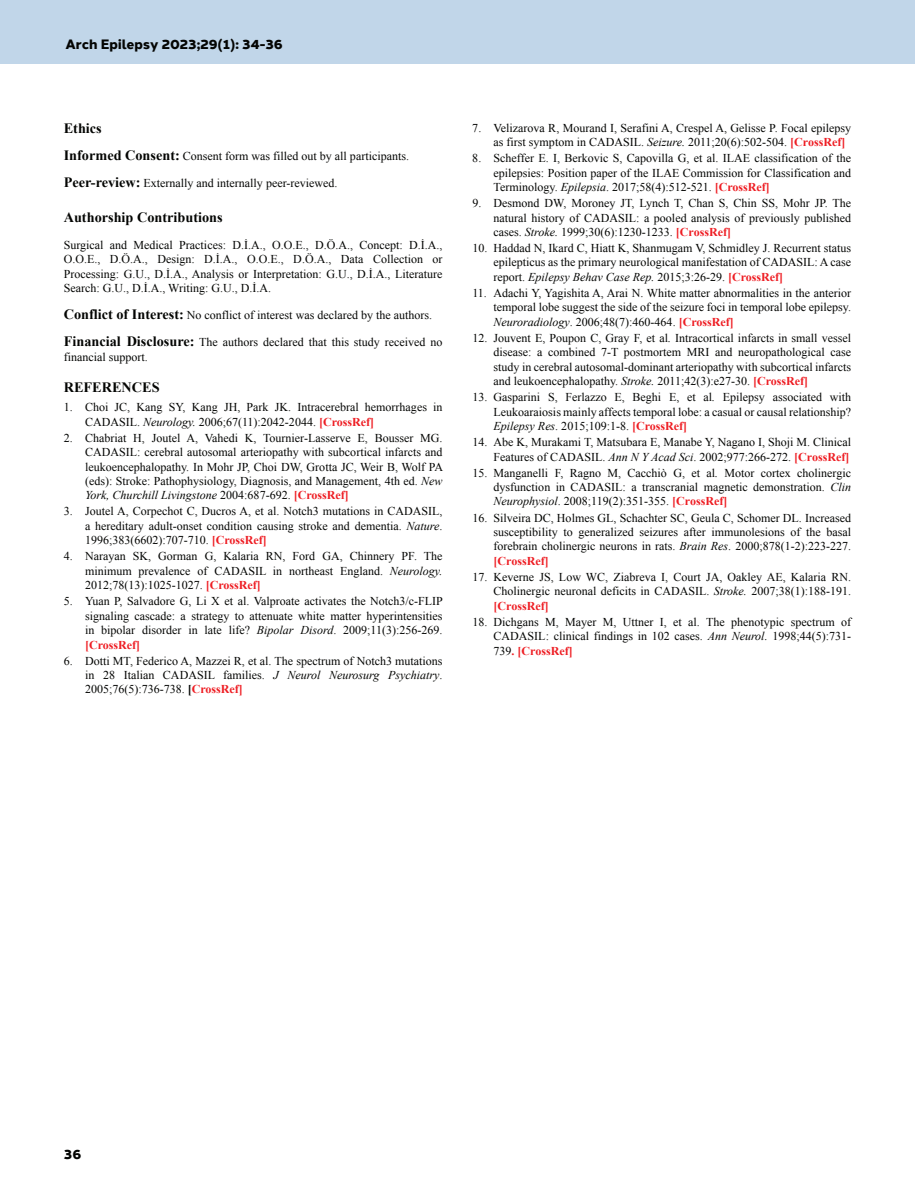
<style>
.page{position:relative;width:915px;height:1191px;background:#fff}
.page>*{position:absolute;margin:0;border:0;box-sizing:border-box;transform-origin:0 0}
.t1{font:700 14.25px "Times New Roman";color:#040503}
.t2{font:800 13.5px "Halcom";color:#040503}
.t3{font:12px/14.4px "Times New Roman";color:#040503;text-align:justify}
.s1{font-weight:700;font-size:14.25px}
.s2{font-style:italic}
.s3{font-weight:700;color:#ee1d23}
.s4{font-weight:700}
</style>
<div class="page">
<div style="left:0;top:0;width:914px;height:64px;background:#c1d6e9"></div>
<p class="t2" style="left:65px;top:33px;width:219px">Arch Epilepsy 2023;29(1): 34-36</p>
<p class="t1" style="left:64px;top:118px;width:40px">Ethics</p>
<p class="t3" style="left:64px;top:149px;width:346px"><span class="s1">Informed Consent:</span> Consent form was filled out by all participants.</p>
<p class="t3" style="left:64px;top:176px;width:275px"><span class="s1">Peer-review:</span> Externally and internally peer-reviewed.</p>
<p class="t1" style="left:64px;top:207px;width:160px">Authorship Contributions</p>
<p class="t3" style="left:64px;top:237px;width:380px">Surgical and Medical Practices: D.İ.A., O.O.E., D.Ö.A., Concept: D.İ.A., O.O.E., D.Ö.A., Design: D.İ.A., O.O.E., D.Ö.A., Data Collection or Processing: G.U., D.İ.A., Analysis or Interpretation: G.U., D.İ.A., Literature Search: G.U., D.İ.A., Writing: G.U., D.İ.A.</p>
<p class="t3" style="left:64px;top:308px;width:369px"><span class="s1">Conflict of Interest:</span> No conflict of interest was declared by the authors.</p>
<p class="t3" style="left:64px;top:335px;width:380px"><span class="s1">Financial Disclosure:</span> The authors declared that this study received no financial support.</p>
<p class="t1" style="left:64px;top:377px;width:97px">REFERENCES</p>
<p class="t3" style="left:85px;top:400px;width:359px;text-indent:-21px">1. Choi JC, Kang SY, Kang JH, Park JK. Intracerebral hemorrhages in<br>CADASIL. <span class="s2">Neurology.</span> 2006;67(11):2042-2044. <span class="s3">[CrossRef]</span></p>
<p class="t3" style="left:85px;top:430px;width:359px;text-indent:-21px">2. Chabriat H, Joutel A, Vahedi K, Tournier-Lasserve E, Bousser MG.<br>CADASIL: cerebral autosomal arteriopathy with subcortical infarcts and leukoencephalopathy. In Mohr JP, Choi DW, Grotta JC, Weir B, Wolf PA (eds): Stroke: Pathophysiology, Diagnosis, and Management, 4th ed. <span class="s2">New York, Churchill Livingstone</span> 2004:687-692. <span class="s3">[CrossRef]</span></p>
<p class="t3" style="left:85px;top:504px;width:359px;text-indent:-21px">3. Joutel A, Corpechot C, Ducros A, et al. Notch3 mutations in CADASIL, a hereditary adult-onset condition causing stroke and dementia. <span class="s2">Nature</span>.<br>1996;383(6602):707-710. <span class="s3">[CrossRef]</span></p>
<p class="t3" style="left:85px;top:549px;width:359px;text-indent:-21px">4. Narayan SK, Gorman G, Kalaria RN, Ford GA, Chinnery PF. The minimum prevalence of CADASIL in northeast England. <span class="s2">Neurology.<br></span>2012;78(13):1025-1027. <span class="s3">[CrossRef]</span></p>
<p class="t3" style="left:85px;top:594px;width:359px;text-indent:-21px">5. Yuan P, Salvadore G, Li X et al. Valproate activates the Notch3/c-FLIP signaling cascade: a strategy to attenuate white matter hyperintensities in bipolar disorder in late life? <span class="s2">Bipolar Disord</span>. 2009;11(3):256-269. <span class="s3">[CrossRef]</span></p>
<p class="t3" style="left:85px;top:653px;width:359px;text-indent:-21px">6. Dotti MT, Federico A, Mazzei R, et al. The spectrum of Notch3 mutations in 28 Italian CADASIL families. <span class="s2">J Neurol Neurosurg Psychiatry</span>.<br>2005;76(5):736-738. <span class="s4">[</span><span class="s3">CrossRef]</span></p>
<p class="t3" style="left:493px;top:120px;width:359px;text-indent:-21px">7. Velizarova R, Mourand I, Serafini A, Crespel A, Gelisse P. Focal epilepsy as first symptom in CADASIL. <span class="s2">Seizure.</span> 2011;20(6):502-504. <span class="s3">[CrossRef]</span></p>
<p class="t3" style="left:493px;top:151px;width:359px;text-indent:-21px">8. Scheffer E. I, Berkovic S, Capovilla G, et al. ILAE classification of the epilepsies: Position paper of the ILAE Commission for Classification and Terminology. <span class="s2">Epilepsia</span>. 2017;58(4):512-521. <span class="s3">[CrossRef]</span></p>
<p class="t3" style="left:493px;top:196px;width:359px;text-indent:-21px">9. Desmond DW, Moroney JT, Lynch T, Chan S, Chin SS, Mohr JP. The natural history of CADASIL: a pooled analysis of previously published cases. <span class="s2">Stroke.</span> 1999;30(6):1230-1233. <span class="s3">[CrossRef]</span></p>
<p class="t3" style="left:493px;top:241px;width:359px;text-indent:-21px">10. Haddad N, Ikard C, Hiatt K, Shanmugam V, Schmidley J. Recurrent status epilepticus as the primary neurological manifestation of CADASIL: A case report. <span class="s2">Epilepsy Behav Case Rep.</span> 2015;3:26-29. <span class="s3">[CrossRef]</span></p>
<p class="t3" style="left:493px;top:285px;width:359px;text-indent:-21px">11. Adachi Y, Yagishita A, Arai N. White matter abnormalities in the anterior temporal lobe suggest the side of the seizure foci in temporal lobe epilepsy.<br><span class="s2">Neuroradiology</span>. 2006;48(7):460-464. <span class="s3">[CrossRef]</span></p>
<p class="t3" style="left:493px;top:330px;width:359px;text-indent:-21px">12. Jouvent E, Poupon C, Gray F, et al<span class="s2">.</span> Intracortical infarcts in small vessel disease: a combined 7-T postmortem MRI and neuropathological case study in cerebral autosomal-dominant arteriopathy with subcortical infarcts and leukoencephalopathy. <span class="s2">Stroke.</span> 2011;42(3):e27-30. <span class="s3">[CrossRef]</span></p>
<p class="t3" style="left:493px;top:390px;width:359px;text-indent:-21px">13. Gasparini S, Ferlazzo E, Beghi E, et al<span class="s2">.</span> Epilepsy associated with Leukoaraiosis mainly affects temporal lobe: a casual or causal relationship?<br><span class="s2">Epilepsy Res</span>. 2015;109:1-8. <span class="s3">[CrossRef]</span></p>
<p class="t3" style="left:472px;top:435px;width:380px;text-align:right">14. Abe K, Murakami T, Matsubara E, Manabe Y, Nagano I, Shoji M. Clinical<br>Features of CADASIL. <span class="s2">Ann N Y Acad Sci</span>. 2002;977:266-272. <span class="s3">[CrossRef]</span></p>
<p class="t3" style="left:493px;top:465px;width:359px;text-indent:-21px">15. Manganelli F, Ragno M, Cacchiò G, et al<span class="s2">.</span> Motor cortex cholinergic dysfunction in CADASIL: a transcranial magnetic demonstration. <span class="s2">Clin Neurophysiol</span>. 2008;119(2):351-355. <span class="s3">[CrossRef]</span></p>
<p class="t3" style="left:493px;top:510px;width:359px;text-indent:-21px">16. Silveira DC, Holmes GL, Schachter SC, Geula C, Schomer DL. Increased susceptibility to generalized seizures after immunolesions of the basal forebrain cholinergic neurons in rats. <span class="s2">Brain Res</span>. 2000;878(1-2):223-227. <span class="s3">[CrossRef]</span></p>
<p class="t3" style="left:493px;top:569px;width:359px;text-indent:-21px">17. Keverne JS, Low WC, Ziabreva I, Court JA, Oakley AE, Kalaria RN.<br>Cholinergic neuronal deficits in CADASIL. <span class="s2">Stroke.</span> 2007;38(1):188-191. <span class="s3">[CrossRef]</span></p>
<p class="t3" style="left:493px;top:614px;width:359px;text-indent:-21px">18. Dichgans M, Mayer M, Uttner I, et al. The phenotypic spectrum of CADASIL: clinical findings in 102 cases. <span class="s2">Ann Neurol.</span> 1998;44(5):731- 739<span class="s3">. [CrossRef]</span></p>
<p class="t2" style="left:64px;top:1143px;width:19px">36</p>
</div>
